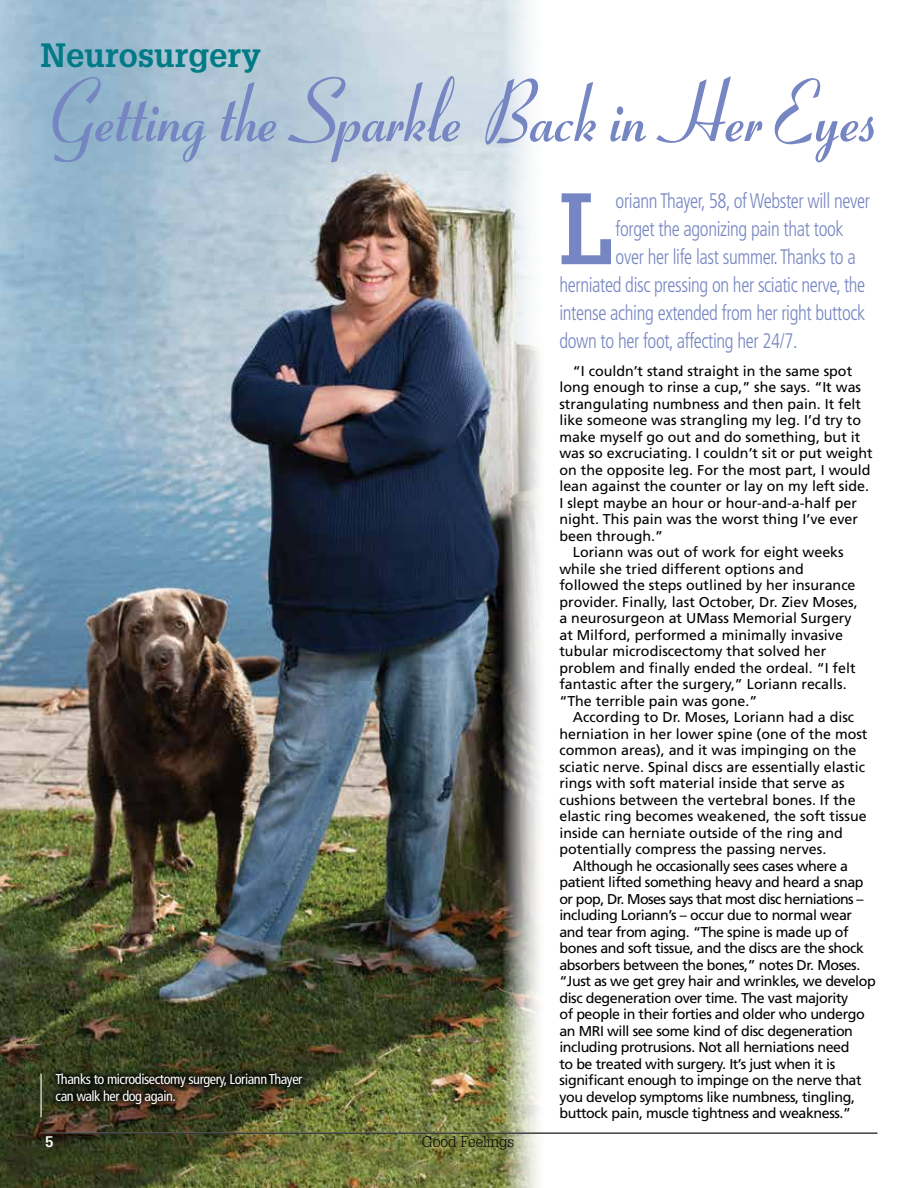
<style>
.page{position:relative;width:918px;height:1188px;background:#fff}
.page>*{position:absolute;margin:0;border:0;box-sizing:border-box;transform-origin:0 0}
.t1{font:700 99px "Glypha";color:#7686c2;scale:.9 1}
.t2{font:85.95px "Cg Coronet Bd";letter-spacing:-.03em;color:#7686c2;scale:.85 1}
.t3{font:700 33px "Glypha";color:#007b85}
.t4{font:300 condensed 21px "Frutiger LT Std";letter-spacing:-.02em;color:#7686c2;scale:.9 1}
.t5{font:300 15px "Glypha";color:#000}
.t6{font:700 15px "Glypha";color:#fff}
.t7{font:14.25px "Frutiger LT Std";color:#000}
.t8{font:14.25px "Frutiger LT Std";letter-spacing:-.03em;color:#000}
.t9{font:condensed 14.25px/16.5px "Frutiger LT Std";letter-spacing:-.03em;color:#fff}
.t10{font:14.25px "Frutiger LT Std";letter-spacing:-.04em;color:#000}
</style>
<div class="page">
<img style="left:0;top:0;width:502px;height:1188px">
<svg style="left:502px;top:0;width:75px;height:1188px"></svg>
<hr style="left:40px;top:1133px;width:838px;height:1px;background:#000">
<div style="left:49px;top:1066px;width:261px;height:45px;background:#000;opacity:.75"></div>
<hr style="left:40px;top:1074px;width:2px;height:43px;background:#fff">
<h3 class="t3" style="left:40px;top:34px;width:222px">Neurosurgery</h3>
<h2 class="t2" style="left:40px;top:60px;width:976px">Getting the Sparkle Back in Her Eyes</h2>
<h1 class="t1" style="left:559px;top:168px;width:62px">L</h1>
<h3 class="t4" style="left:616px;top:189px;width:284px">oriann Thayer, 58, of Webster will never</h3>
<h3 class="t4" style="left:616px;top:217px;width:255px">forget the agonizing pain that took</h3>
<h3 class="t4" style="left:616px;top:245px;width:268px">over her life last summer. Thanks to a</h3>
<h3 class="t4" style="left:559px;top:273px;width:341px">herniated disc pressing on her sciatic nerve, the</h3>
<h3 class="t4" style="left:559px;top:301px;width:341px">intense aching extended from her right buttock</h3>
<h3 class="t4" style="left:559px;top:329px;width:266px">down to her foot, affecting her 24/7.</h3>
<p class="t9" style="left:56px;top:1071px;width:248px">Thanks to microdisectomy surgery, Loriann Thayer can walk her dog again.</p>
<p class="t6" style="left:45px;top:1133px;width:10px">5</p>
<p class="t5" style="left:422px;top:1134px;width:94px">Good Feelings</p>
<p class="t7" style="left:573px;top:362px;width:281px">“I couldn’t stand straight in the same spot</p>
<p class="t7" style="left:559px;top:379px;width:303px">long enough to rinse a cup,” she says. “It was</p>
<p class="t7" style="left:559px;top:395px;width:303px">strangulating numbness and then pain. It felt</p>
<p class="t7" style="left:559px;top:412px;width:303px">like someone was strangling my leg. I’d try to</p>
<p class="t7" style="left:559px;top:428px;width:302px">make myself go out and do something, but it</p>
<p class="t7" style="left:559px;top:445px;width:315px">was so excruciating. I couldn’t sit or put weight</p>
<p class="t7" style="left:559px;top:461px;width:313px">on the opposite leg. For the most part, I would</p>
<p class="t7" style="left:559px;top:478px;width:311px">lean against the counter or lay on my left side.</p>
<p class="t7" style="left:559px;top:494px;width:299px">I slept maybe an hour or hour-and-a-half per</p>
<p class="t7" style="left:559px;top:511px;width:300px">night. This pain was the worst thing I’ve ever</p>
<p class="t7" style="left:559px;top:527px;width:105px">been through.”</p>
<p class="t7" style="left:573px;top:544px;width:272px">Loriann was out of work for eight weeks</p>
<p class="t7" style="left:559px;top:560px;width:246px">while she tried different options and</p>
<p class="t7" style="left:559px;top:577px;width:298px">followed the steps outlined by her insurance</p>
<p class="t7" style="left:559px;top:593px;width:300px">provider. Finally, last October, Dr. Ziev Moses,</p>
<p class="t7" style="left:559px;top:610px;width:294px">a neurosurgeon at UMass Memorial Surgery</p>
<p class="t7" style="left:559px;top:626px;width:285px">at Milford, performed a minimally invasive</p>
<p class="t7" style="left:559px;top:643px;width:268px">tubular microdiscectomy that solved her</p>
<p class="t7" style="left:559px;top:659px;width:298px">problem and finally ended the ordeal. “I felt</p>
<p class="t7" style="left:559px;top:676px;width:289px">fantastic after the surgery,” Loriann recalls.</p>
<p class="t7" style="left:559px;top:692px;width:199px">“The terrible pain was gone.”</p>
<p class="t7" style="left:573px;top:709px;width:283px">According to Dr. Moses, Loriann had a disc</p>
<p class="t7" style="left:559px;top:725px;width:310px">herniation in her lower spine (one of the most</p>
<p class="t7" style="left:559px;top:742px;width:298px">common areas), and it was impinging on the</p>
<p class="t7" style="left:559px;top:758px;width:307px">sciatic nerve. Spinal discs are essentially elastic</p>
<p class="t7" style="left:559px;top:775px;width:287px">rings with soft material inside that serve as</p>
<p class="t7" style="left:559px;top:791px;width:298px">cushions between the vertebral bones. If the</p>
<p class="t7" style="left:559px;top:808px;width:309px">elastic ring becomes weakened, the soft tissue</p>
<p class="t7" style="left:559px;top:824px;width:285px">inside can herniate outside of the ring and</p>
<p class="t7" style="left:559px;top:841px;width:268px">potentially compress the passing nerves.</p>
<p class="t8" style="left:573px;top:857px;width:277px">Although he occasionally sees cases where a</p>
<p class="t8" style="left:559px;top:874px;width:306px">patient lifted something heavy and heard a snap</p>
<p class="t10" style="left:559px;top:890px;width:306px">or pop, Dr. Moses says that most disc herniations –</p>
<p class="t8" style="left:559px;top:907px;width:294px">including Loriann’s – occur due to normal wear</p>
<p class="t8" style="left:559px;top:923px;width:291px">and tear from aging. “The spine is made up of</p>
<p class="t8" style="left:559px;top:940px;width:306px">bones and soft tissue, and the discs are the shock</p>
<p class="t8" style="left:559px;top:956px;width:302px">absorbers between the bones,” notes Dr. Moses.</p>
<p class="t8" style="left:559px;top:973px;width:318px">“Just as we get grey hair and wrinkles, we develop</p>
<p class="t8" style="left:559px;top:989px;width:290px">disc degeneration over time. The vast majority</p>
<p class="t8" style="left:559px;top:1006px;width:307px">of people in their forties and older who undergo</p>
<p class="t8" style="left:559px;top:1022px;width:295px">an MRI will see some kind of disc degeneration</p>
<p class="t8" style="left:559px;top:1039px;width:291px">including protrusions. Not all herniations need</p>
<p class="t8" style="left:559px;top:1055px;width:277px">to be treated with surgery. It’s just when it is</p>
<p class="t8" style="left:559px;top:1072px;width:304px">significant enough to impinge on the nerve that</p>
<p class="t8" style="left:559px;top:1088px;width:297px">you develop symptoms like numbness, tingling,</p>
<p class="t8" style="left:559px;top:1105px;width:293px">buttock pain, muscle tightness and weakness.”</p>
</div>
